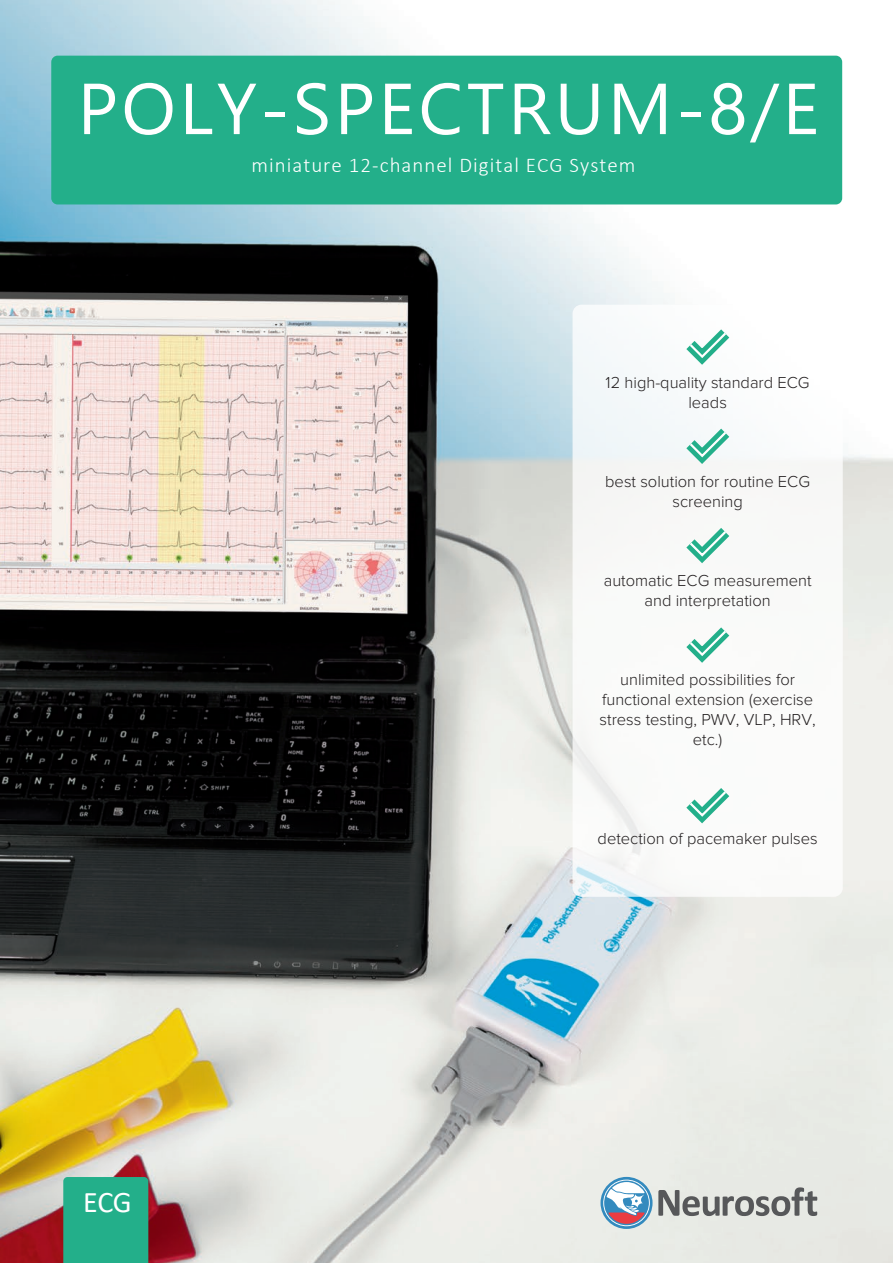
<style>
.page{position:relative;width:893px;height:1263px;background:#fff}
.page>*{position:absolute;margin:0;border:0;box-sizing:border-box;transform-origin:0 0}
.t1{font:72px "Segoe UI";letter-spacing:.05em;color:#fff}
.t2{font:30px "Calibri";color:#fff}
.t3{font:300 21px "Calibri";letter-spacing:.05em;color:#fff}
.t4{font:300 16.5px/19.8px "Proxima Nova";color:#231f20;text-align:center}
</style>
<div class="page">
<img style="left:0;top:0;width:893px;height:1263px">
<div style="left:51px;top:56px;width:791px;height:148px;background:#23af8a;border-radius:6px"></div>
<div style="left:63px;top:1177px;width:85px;height:86px;background:#23af8a"></div>
<div style="left:573px;top:305px;width:270px;height:592px;background:#fff;border-radius:9px"></div>
<svg style="left:686px;top:329px;width:44px;height:36px"></svg>
<svg style="left:674px;top:419px;width:56px;height:53px"></svg>
<svg style="left:686px;top:527px;width:44px;height:37px"></svg>
<svg style="left:686px;top:627px;width:44px;height:36px"></svg>
<svg style="left:686px;top:788px;width:44px;height:36px"></svg>
<svg style="left:658px;top:1187px;width:159px;height:29px;background:#adaeac"></svg>
<svg style="left:600px;top:1177px;width:52px;height:52px"></svg>
<svg style="left:603px;top:1179px;width:47px;height:47px"></svg>
<h1 class="t1" style="left:78px;top:41px;width:743px">POLY-SPECTRUM-8/E</h1>
<p class="t3" style="left:251px;top:152px;width:386px">miniature 12-channel Digital ECG System</p>
<p class="t4" style="left:606px;top:373px;width:206px">12 high-quality standard ECG leads</p>
<p class="t4" style="left:605px;top:472px;width:206px">best solution for routine ECG screening</p>
<p class="t4" style="left:604px;top:571px;width:209px">automatic ECG measurement and interpretation</p>
<p class="t4" style="left:600px;top:670px;width:218px">unlimited possibilities for functional extension (exercise stress testing, PWV, VLP, HRV, etc.)</p>
<h2 class="t2" style="left:83px;top:1181px;width:50px">ECG</h2>
<p class="t4" style="left:598px;top:828px;width:222px">detection of pacemaker pulses</p>
</div>
